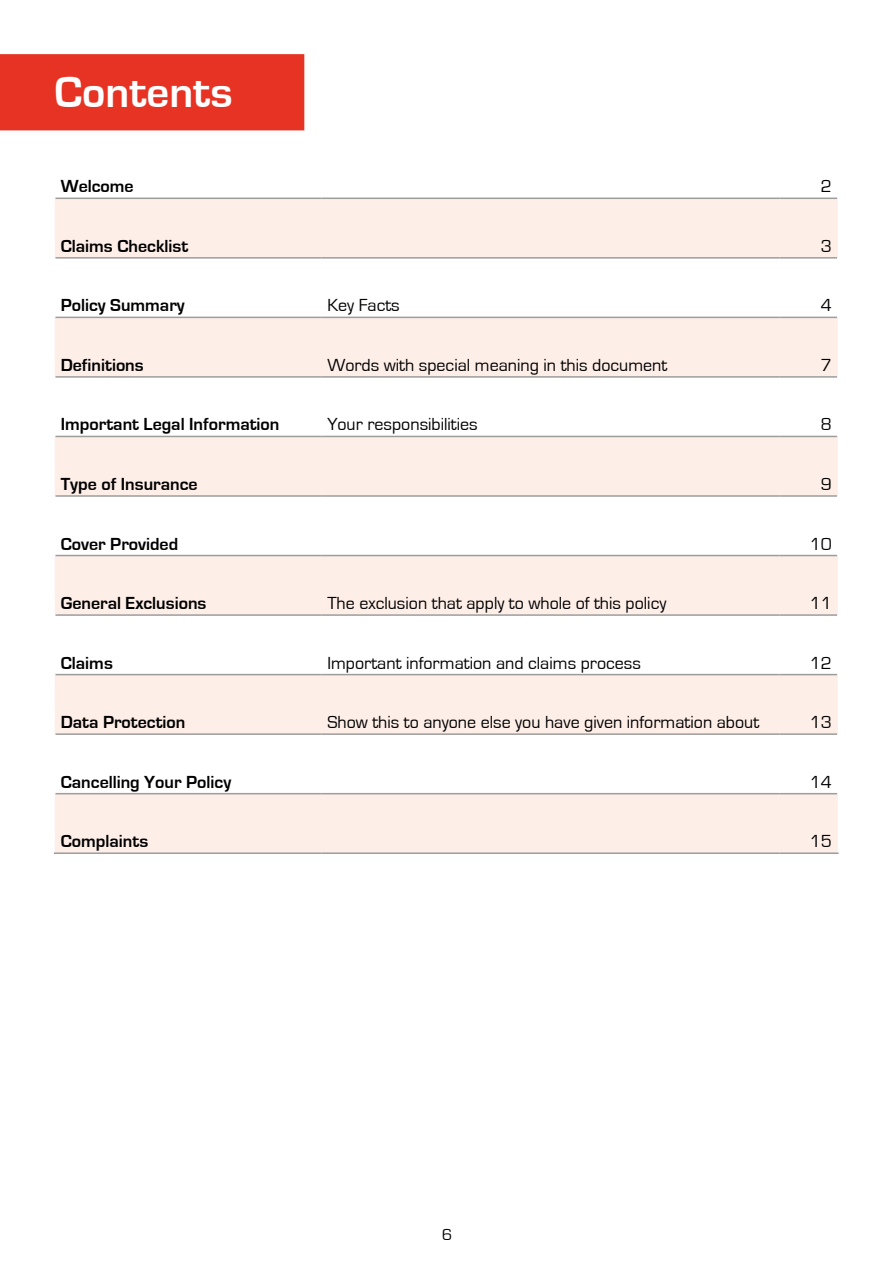
<style>
.page{position:relative;width:893px;height:1263px;background:#fff}
.page>*{position:absolute;margin:0;border:0;box-sizing:border-box;transform-origin:0 0}
.t1{font:700 45px "Eurostile";color:#fff}
.t2{font:18px "Eurostile";color:#000}
.t3{font:700 18px "Eurostile";color:#000}
.t4{font:16.5px "Eurostile";color:#000}
</style>
<div class="page">
<div style="left:1px;top:55px;width:303px;height:75px;background:#e63323"></div>
<div style="left:0;top:54px;width:304px;height:76px;border:2px solid #e63323"></div>
<svg style="left:55px;top:198px;width:783px;height:654px;fill:#feeee8"></svg>
<hr style="left:56px;top:376px;width:265px;height:2px;background:#9d9d9c">
<hr style="left:321px;top:376px;width:459px;height:2px;background:#9d9d9c">
<hr style="left:780px;top:376px;width:57px;height:2px;background:#9d9d9c">
<hr style="left:56px;top:436px;width:265px;height:1px;background:#9d9d9c">
<hr style="left:321px;top:436px;width:459px;height:1px;background:#9d9d9c">
<hr style="left:780px;top:436px;width:57px;height:1px;background:#9d9d9c">
<hr style="left:56px;top:495px;width:265px;height:2px;background:#9d9d9c">
<hr style="left:321px;top:495px;width:459px;height:2px;background:#9d9d9c">
<hr style="left:780px;top:495px;width:57px;height:2px;background:#9d9d9c">
<hr style="left:56px;top:555px;width:265px;height:1px;background:#9d9d9c">
<hr style="left:321px;top:555px;width:459px;height:1px;background:#9d9d9c">
<hr style="left:780px;top:555px;width:57px;height:1px;background:#9d9d9c">
<hr style="left:56px;top:614px;width:265px;height:2px;background:#9d9d9c">
<hr style="left:321px;top:614px;width:459px;height:2px;background:#9d9d9c">
<hr style="left:780px;top:614px;width:57px;height:2px;background:#9d9d9c">
<hr style="left:56px;top:674px;width:265px;height:1px;background:#9d9d9c">
<hr style="left:321px;top:674px;width:459px;height:1px;background:#9d9d9c">
<hr style="left:780px;top:674px;width:57px;height:1px;background:#9d9d9c">
<hr style="left:56px;top:733px;width:265px;height:2px;background:#9d9d9c">
<hr style="left:321px;top:733px;width:459px;height:2px;background:#9d9d9c">
<hr style="left:780px;top:733px;width:57px;height:2px;background:#9d9d9c">
<hr style="left:56px;top:793px;width:265px;height:1px;background:#9d9d9c">
<hr style="left:321px;top:793px;width:459px;height:1px;background:#9d9d9c">
<hr style="left:780px;top:793px;width:57px;height:1px;background:#9d9d9c">
<hr style="left:54px;top:852px;width:267px;height:2px;background:#9d9d9c">
<hr style="left:321px;top:852px;width:459px;height:2px;background:#9d9d9c">
<hr style="left:780px;top:852px;width:59px;height:2px;background:#9d9d9c">
<hr style="left:56px;top:257px;width:265px;height:2px;background:#9d9d9c">
<hr style="left:56px;top:317px;width:265px;height:1px;background:#9d9d9c">
<hr style="left:321px;top:257px;width:459px;height:2px;background:#9d9d9c">
<hr style="left:780px;top:257px;width:57px;height:2px;background:#9d9d9c">
<hr style="left:321px;top:317px;width:459px;height:1px;background:#9d9d9c">
<hr style="left:780px;top:317px;width:57px;height:1px;background:#9d9d9c">
<hr style="left:56px;top:198px;width:265px;height:1px;background:#9d9d9c">
<hr style="left:321px;top:198px;width:459px;height:1px;background:#9d9d9c">
<hr style="left:780px;top:198px;width:57px;height:1px;background:#9d9d9c">
<h1 class="t1" style="left:54px;top:68px;width:180px">Contents</h1>
<p class="t3" style="left:61px;top:177px;width:75px">Welcome</p>
<p class="t2" style="left:821px;top:177px;width:13px">2</p>
<p class="t3" style="left:61px;top:236px;width:129px">Claims Checklist</p>
<p class="t2" style="left:821px;top:236px;width:13px">3</p>
<p class="t3" style="left:61px;top:296px;width:126px">Policy Summary</p>
<p class="t2" style="left:327px;top:296px;width:74px">Key Facts</p>
<p class="t2" style="left:821px;top:296px;width:13px">4</p>
<p class="t3" style="left:61px;top:355px;width:84px">Definitions</p>
<p class="t2" style="left:327px;top:355px;width:342px">Words with special meaning in this document</p>
<p class="t2" style="left:821px;top:355px;width:13px">7</p>
<p class="t3" style="left:61px;top:415px;width:220px">Important Legal Information</p>
<p class="t2" style="left:327px;top:415px;width:152px">Your responsibilities</p>
<p class="t2" style="left:821px;top:415px;width:13px">8</p>
<p class="t3" style="left:61px;top:474px;width:138px">Type of Insurance</p>
<p class="t2" style="left:821px;top:474px;width:13px">9</p>
<p class="t3" style="left:61px;top:534px;width:119px">Cover Provided</p>
<p class="t2" style="left:810px;top:534px;width:24px">10</p>
<p class="t3" style="left:61px;top:593px;width:147px">General Exclusions</p>
<p class="t2" style="left:327px;top:593px;width:341px">The exclusion that apply to whole of this policy</p>
<p class="t2" style="left:810px;top:593px;width:24px">11</p>
<p class="t3" style="left:61px;top:653px;width:54px">Claims</p>
<p class="t2" style="left:327px;top:653px;width:315px">Important information and claims process</p>
<p class="t2" style="left:810px;top:653px;width:24px">12</p>
<p class="t3" style="left:61px;top:712px;width:126px">Data Protection</p>
<p class="t2" style="left:327px;top:712px;width:433px">Show this to anyone else you have given information about</p>
<p class="t2" style="left:810px;top:712px;width:24px">13</p>
<p class="t3" style="left:61px;top:772px;width:172px">Cancelling Your Policy</p>
<p class="t2" style="left:810px;top:772px;width:24px">14</p>
<p class="t3" style="left:61px;top:831px;width:89px">Complaints</p>
<p class="t2" style="left:810px;top:831px;width:24px">15</p>
<p class="t4" style="left:442px;top:1226px;width:12px">6</p>
</div>
